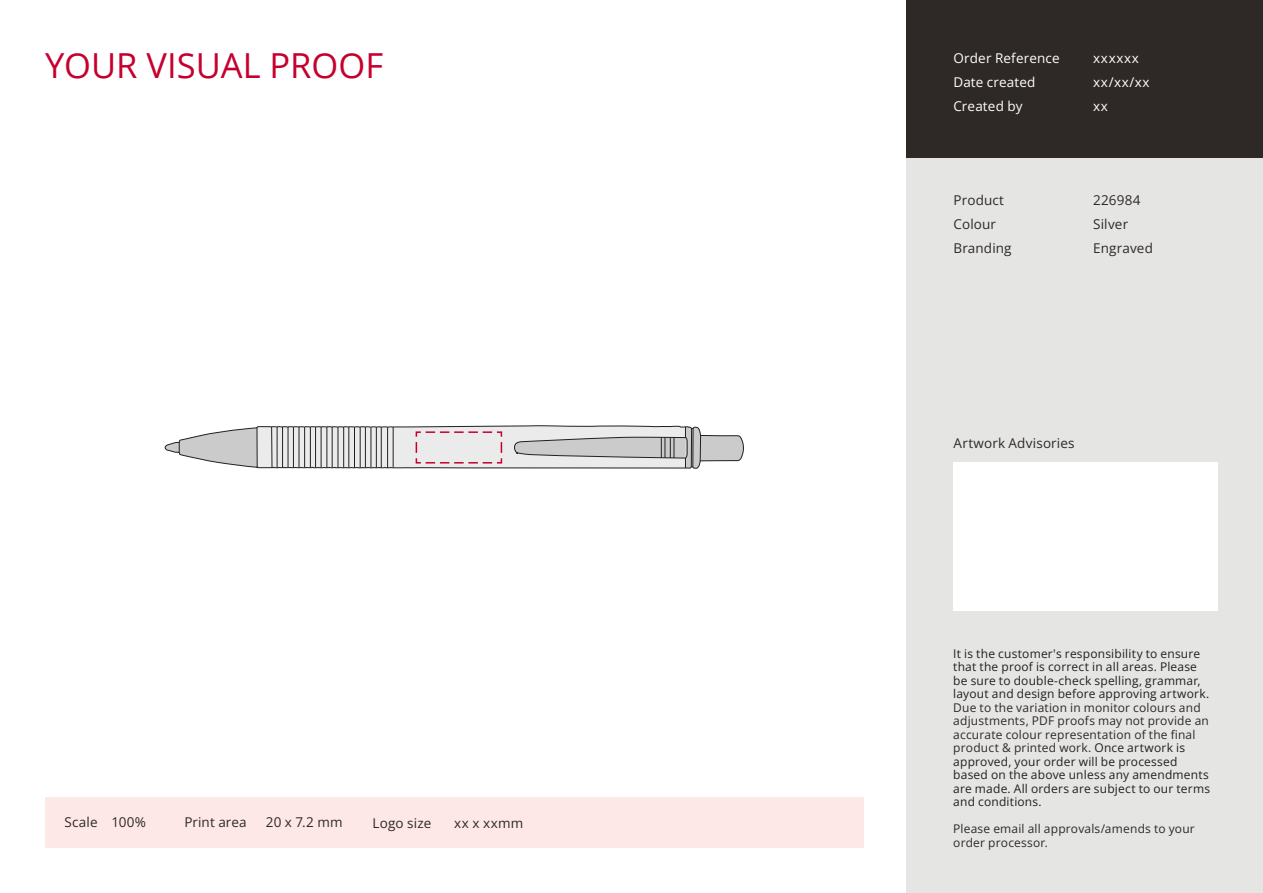
<style>
.page{position:relative;width:1263px;height:893px;background:#fff}
.page>*{position:absolute;margin:0;border:0;box-sizing:border-box;transform-origin:0 0}
.t1{font:34.5px "Open Sans";color:#c5002e}
.t2{font:700 13.5px/24px "Open Sans";letter-spacing:.01em;color:#2e2926}
.t3{font:13.5px/24px "Open Sans";letter-spacing:.01em;color:#2e2926}
.t4{font:700 13.5px/24px "Open Sans";letter-spacing:.01em;color:#fff}
.t5{font:13.5px/24px "Open Sans";letter-spacing:.05em;color:#fff}
.t6{font:12px/13.5px "Open Sans";letter-spacing:.015em;color:#231f20}
.t7{font:700 12px/13.5px "Open Sans";letter-spacing:.015em;color:#2e2926}
.s1{font-weight:400}
.s2{font-weight:700;color:#2e2926}
</style>
<div class="page">
<div style="left:45px;top:798px;width:818px;height:50px;background:#fde8e7"></div>
<div style="left:906px;top:0;width:357px;height:158px;background:#2e2926"></div>
<div style="left:906px;top:158px;width:357px;height:735px;background:#e5e5e3"></div>
<div style="left:953px;top:463px;width:265px;height:148px;background:#fff"></div>
<svg style="left:164px;top:425px;width:580px;height:44px;background:#d0cdce"></svg>
<h1 class="t1" style="left:45px;top:42px;width:340px">YOUR VISUAL PROOF</h1>
<p class="t2" style="left:64px;top:810px;width:83px">Scale <span class="s1">100%</span></p>
<p class="t2" style="left:184px;top:810px;width:64px">Print area</p>
<p class="t3" style="left:266px;top:810px;width:78px">20 x 7.2 mm</p>
<p class="t2" style="left:373px;top:810px;width:60px">Logo size</p>
<p class="t3" style="left:454px;top:810px;width:71px">xx x xxmm</p>
<p class="t4" style="left:953px;top:46px;width:108px">Order Reference<br>Date created<br>Created by</p>
<p class="t5" style="left:1093px;top:46px;width:58px">xxxxxx xx/xx/xx xx</p>
<p class="t2" style="left:953px;top:188px;width:60px">Product<br>Colour<br>Branding</p>
<p class="t3" style="left:1093px;top:188px;width:61px">226984<br>Silver<br>Engraved</p>
<p class="t2" style="left:953px;top:431px;width:123px">Artwork Advisories</p>
<p class="t6" style="left:953px;top:647px;width:257px">It is the customer's responsibility to ensure that the proof is correct in all areas. Please be sure to double-check spelling, grammar, layout and design before approving artwork.</p>
<p class="t6" style="left:953px;top:701px;width:258px"><span class="s2">Due to the variation in monitor colours and adjustments, PDF proofs may not provide an accurate colour representation of the final product &amp; printed work.</span> Once artwork is approved, your order will be processed based on the above unless any amendments are made. All orders are subject to our terms and conditions.</p>
<p class="t7" style="left:953px;top:822px;width:243px">Please email all approvals/amends to your order processor.</p>
</div>
